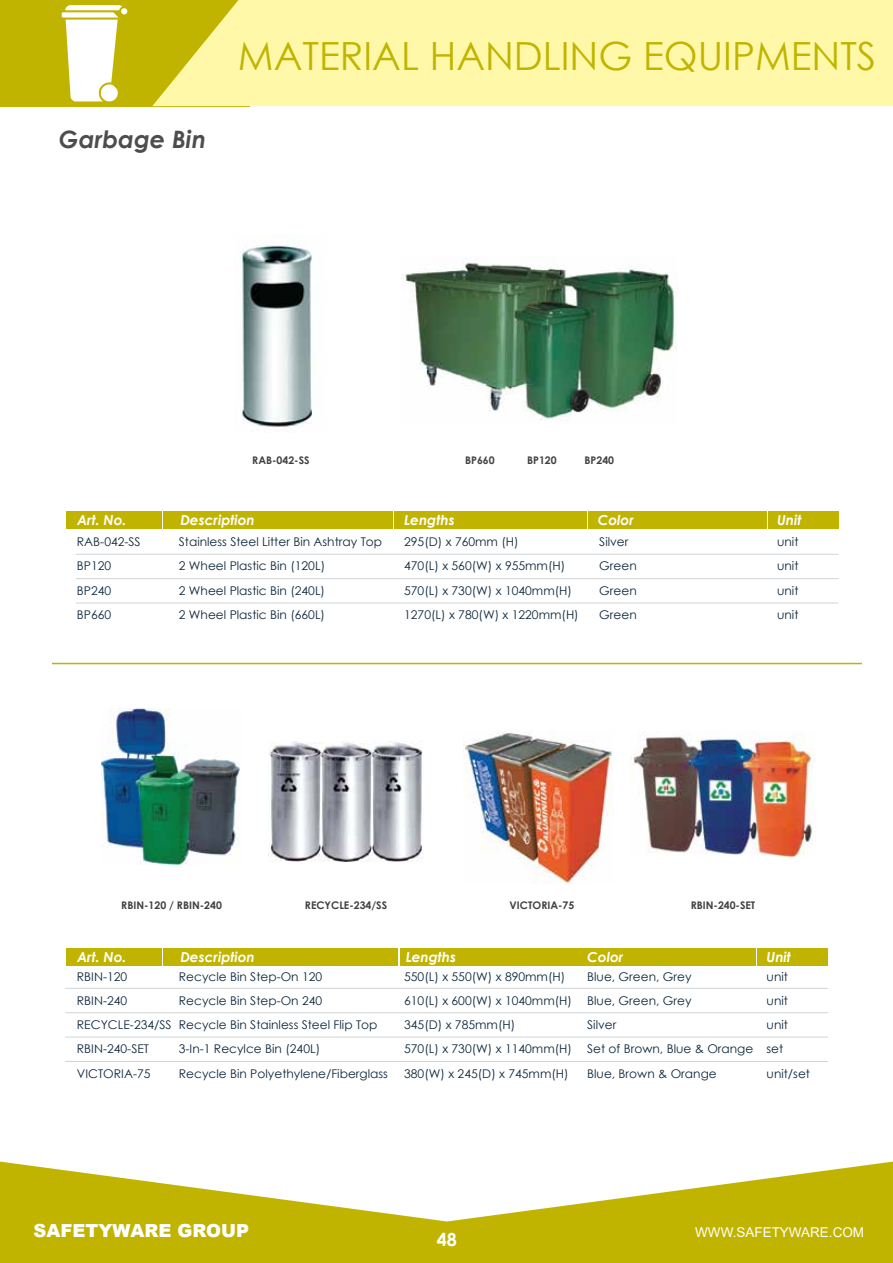
<style>
.page{position:relative;width:893px;height:1263px;background:#fff}
.page>*{position:absolute;margin:0;border:0;box-sizing:border-box;transform-origin:0 0}
.t1{font:38.85px "Century Gothic";color:#c1b400}
.t2{font:italic 700 24px "Century Gothic";color:#4d4d4d}
.t3{font:900 18px "Arial";color:#fff}
.t4{font:700 18px "Century Gothic";color:#fff}
.t5{font:italic 700 13.8px "Century Gothic";color:#fff}
.t6{font:13.5px "Arial";color:#fff}
.t7{font:12px/24.3px "Century Gothic";color:#0e273d}
.t8{font:700 10.5px "Century Gothic";color:#414042}
</style>
<div class="page">
<div style="left:0;top:0;width:249px;height:106px;background:#c1b400"></div>
<img style="left:464px;top:731px;width:148px;height:152px">
<img style="left:269px;top:741px;width:155px;height:121px">
<img style="left:101px;top:709px;width:139px;height:155px">
<img style="left:631px;top:732px;width:184px;height:124px">
<img style="left:241px;top:244px;width:71px;height:183px">
<img style="left:402px;top:262px;width:275px;height:159px">
<hr style="left:65px;top:988px;width:763px;height:1px;background:#d1d3d4">
<hr style="left:65px;top:1012px;width:763px;height:1px;background:#d1d3d4">
<hr style="left:65px;top:1037px;width:763px;height:1px;background:#d1d3d4">
<hr style="left:65px;top:1061px;width:763px;height:1px;background:#d1d3d4">
<hr style="left:76px;top:554px;width:762px;height:1px;background:#d1d3d4">
<div style="left:66px;top:512px;width:96px;height:17px;background:#c1b400"></div>
<hr style="left:76px;top:578px;width:762px;height:1px;background:#d1d3d4">
<hr style="left:76px;top:603px;width:762px;height:1px;background:#d1d3d4">
<div style="left:768px;top:512px;width:70px;height:17px;background:#c1b400"></div>
<div style="left:164px;top:512px;width:229px;height:17px;background:#c1b400"></div>
<div style="left:394px;top:512px;width:193px;height:17px;background:#c1b400"></div>
<div style="left:588px;top:512px;width:179px;height:17px;background:#c1b400"></div>
<div style="left:66px;top:948px;width:96px;height:18px;background:#c1b400"></div>
<div style="left:757px;top:948px;width:71px;height:18px;background:#c1b400"></div>
<div style="left:164px;top:948px;width:234px;height:18px;background:#c1b400"></div>
<div style="left:400px;top:948px;width:176px;height:18px;background:#c1b400"></div>
<div style="left:578px;top:948px;width:178px;height:18px;background:#c1b400"></div>
<svg style="left:62px;top:5px;width:65px;height:97px"></svg>
<svg style="left:0;top:1161px;width:893px;height:102px;fill:#c1b400"></svg>
<svg style="left:152px;top:0;width:741px;height:106px;background:#faf39b"></svg>
<hr style="left:52px;top:663px;width:810px;height:1px;background:#c1b400">
<h2 class="t2" style="left:59px;top:121px;width:149px">Garbage Bin</h2>
<h1 class="t1" style="left:238px;top:29px;width:640px">MATERIAL HANDLING EQUIPMENTS</h1>
<p class="t8" style="left:252px;top:452px;width:59px">RAB-042-SS</p>
<p class="t8" style="left:465px;top:452px;width:31px">BP660</p>
<p class="t8" style="left:527px;top:452px;width:31px">BP120</p>
<p class="t8" style="left:584px;top:452px;width:31px">BP240</p>
<p class="t5" style="left:180px;top:510px;width:76px">Description</p>
<p class="t5" style="left:404px;top:510px;width:52px">Lengths</p>
<p class="t5" style="left:598px;top:510px;width:38px">Color</p>
<p class="t5" style="left:777px;top:510px;width:26px">Unit</p>
<p class="t5" style="left:77px;top:510px;width:51px">Art. No.</p>
<p class="t7" style="left:77px;top:530px;width:65px">RAB-042-SS</p>
<p class="t7" style="left:179px;top:530px;width:205px">Stainless Steel Litter Bin Ashtray Top</p>
<p class="t7" style="left:404px;top:530px;width:116px">295(D) x 760mm (H)</p>
<p class="t7" style="left:777px;top:530px;width:23px">unit</p>
<p class="t7" style="left:404px;top:554px;width:176px">470(L) x 560(W) x 955mm(H)<br>570(L) x 730(W) x 1040mm(H)<br>1270(L) x 780(W) x 1220mm(H)</p>
<p class="t7" style="left:599px;top:530px;width:39px">Silver<br>Green<br>Green<br>Green</p>
<p class="t7" style="left:77px;top:554px;width:36px">BP120</p>
<p class="t7" style="left:179px;top:554px;width:148px">2 Wheel Plastic Bin (120L)</p>
<p class="t7" style="left:777px;top:554px;width:23px">unit</p>
<p class="t7" style="left:77px;top:578px;width:36px">BP240</p>
<p class="t7" style="left:179px;top:578px;width:148px">2 Wheel Plastic Bin (240L)</p>
<p class="t7" style="left:777px;top:578px;width:23px">unit</p>
<p class="t7" style="left:77px;top:602px;width:36px">BP660</p>
<p class="t7" style="left:179px;top:602px;width:148px">2 Wheel Plastic Bin (660L)</p>
<p class="t7" style="left:777px;top:602px;width:23px">unit</p>
<p class="t8" style="left:121px;top:897px;width:102px">RBIN-120 / RBIN-240</p>
<p class="t8" style="left:305px;top:897px;width:84px">RECYCLE-234/SS</p>
<p class="t8" style="left:510px;top:897px;width:66px">VICTORIA-75</p>
<p class="t8" style="left:691px;top:897px;width:66px">RBIN-240-SET</p>
<p class="t5" style="left:77px;top:946px;width:51px">Art. No.</p>
<p class="t5" style="left:180px;top:946px;width:76px">Description</p>
<p class="t5" style="left:406px;top:946px;width:52px">Lengths</p>
<p class="t5" style="left:587px;top:946px;width:38px">Color</p>
<p class="t5" style="left:767px;top:946px;width:26px">Unit</p>
<p class="t7" style="left:404px;top:964px;width:169px">550(L) x 550(W) x 890mm(H)<br>610(L) x 600(W) x 1040mm(H)<br>345(D) x 785mm(H)<br>570(L) x 730(W) x 1140mm(H)<br>380(W) x 245(D) x 745mm(H)</p>
<p class="t7" style="left:587px;top:964px;width:168px">Blue, Green, Grey<br>Blue, Green, Grey<br>Silver<br>Set of Brown, Blue &amp; Orange<br>Blue, Brown &amp; Orange</p>
<p class="t7" style="left:77px;top:964px;width:52px">RBIN-120</p>
<p class="t7" style="left:179px;top:964px;width:145px">Recycle Bin Step-On 120</p>
<p class="t7" style="left:767px;top:964px;width:23px">unit</p>
<p class="t7" style="left:77px;top:988px;width:52px">RBIN-240</p>
<p class="t7" style="left:179px;top:988px;width:145px">Recycle Bin Step-On 240</p>
<p class="t7" style="left:767px;top:988px;width:23px">unit</p>
<p class="t7" style="left:77px;top:1012px;width:302px">RECYCLE-234/SS Recycle Bin Stainless Steel Flip Top</p>
<p class="t7" style="left:767px;top:1012px;width:23px">unit</p>
<p class="t7" style="left:77px;top:1037px;width:74px">RBIN-240-SET</p>
<p class="t7" style="left:179px;top:1037px;width:143px">3-In-1 Recylce Bin (240L)</p>
<p class="t7" style="left:767px;top:1037px;width:18px">set</p>
<p class="t7" style="left:77px;top:1061px;width:75px">VICTORIA-75</p>
<p class="t7" style="left:179px;top:1061px;width:211px">Recycle Bin Polyethylene/Fiberglass</p>
<p class="t7" style="left:767px;top:1061px;width:45px">unit/set</p>
<h3 class="t3" style="left:34px;top:1218px;width:217px">SAFETYWARE GROUP</h3>
<p class="t6" style="left:695px;top:1223px;width:170px">WWW.SAFETYWARE.COM</p>
<h3 class="t4" style="left:437px;top:1225px;width:22px">48</h3>
</div>
